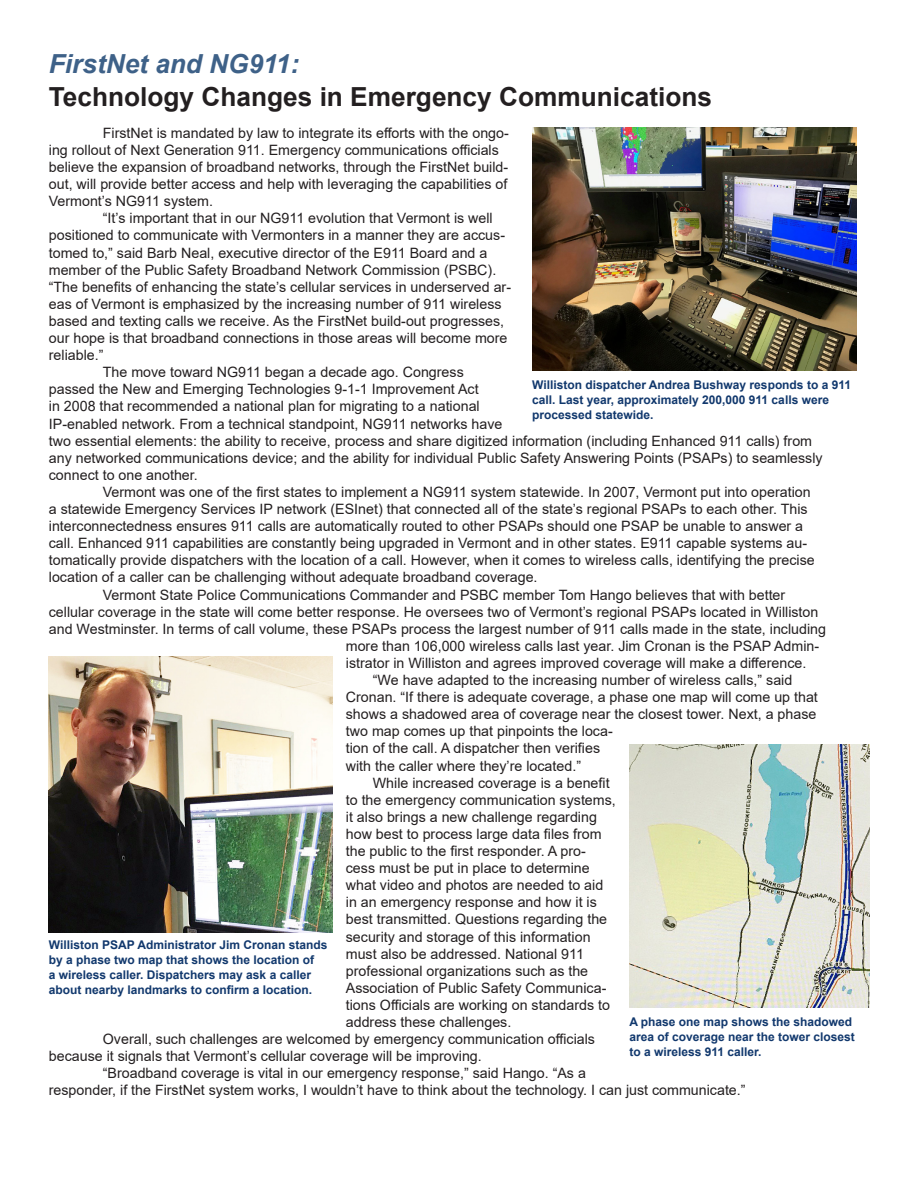
<style>
.page{position:relative;width:918px;height:1188px;background:#fff}
.page>*{position:absolute;margin:0;border:0;box-sizing:border-box;transform-origin:0 0}
.t1{font:700 26.25px "Arial";color:#231f20}
.t2{font:italic 700 26.25px "Arial";color:#3e6188}
.t3{font:14.25px/17.1px "Arial";color:#231f20}
.t4{font:700 12px/15px "Arial";color:#11386d}
</style>
<div class="page">
<img style="left:532px;top:127px;width:324px;height:243px">
<img style="left:49px;top:657px;width:283px;height:275px">
<img style="left:629px;top:744px;width:240px;height:264px">
<p class="t2" style="left:49px;top:46px;width:252px">FirstNet and NG911:</p>
<p class="t1" style="left:49px;top:78px;width:665px">Technology Changes in Emergency Communications</p>
<p class="t3" style="left:49px;top:124px;width:462px;text-indent:54px">FirstNet is mandated by law to integrate its efforts with the ongo&shy;ing rollout of Next Generation 911. Emergency communications officials believe the expansion of broadband networks, through the FirstNet build&shy;out, will provide better access and help with leveraging the capabilities of Vermont’s NG911 system.</p>
<p class="t3" style="left:49px;top:210px;width:464px;text-indent:54px">“It’s important that in our NG911 evolution that Vermont is well positioned to communicate with Vermonters in a manner they are accus&shy;tomed to,” said Barb Neal, executive director of the E911 Board and a member of the Public Safety Broadband Network Commission (PSBC). “The benefits of enhancing the state’s cellular services in underserved ar&shy;eas of Vermont is emphasized by the increasing number of 911 wireless based and texting calls we receive. As the FirstNet build-out progresses, our hope is that broadband connections in those areas will become more reliable.”</p>
<p class="t3" style="left:49px;top:364px;width:775px;text-indent:54px">The move toward NG911 began a decade ago. Congress<br>passed the New and Emerging Technologies 9-1-1 Improvement Act<br>in 2008 that recommended a national plan for migrating to a national<br>IP-enabled network. From a technical standpoint, NG911 networks have<br>two essential elements: the ability to receive, process and share digitized information (including Enhanced 911 calls) from any networked communications device; and the ability for individual Public Safety Answering Points (PSAPs) to seamlessly connect to one another.</p>
<p class="t3" style="left:49px;top:483px;width:767px;text-indent:54px">Vermont was one of the first states to implement a NG911 system statewide. In 2007, Vermont put into operation a statewide Emergency Services IP network (ESInet) that connected all of the state’s regional PSAPs to each other. This interconnectedness ensures 911 calls are automatically routed to other PSAPs should one PSAP be unable to answer a call. Enhanced 911 capabilities are constantly being upgraded in Vermont and in other states. E911 capable systems au&shy;tomatically provide dispatchers with the location of a call. However, when it comes to wireless calls, identifying the precise location of a caller can be challenging without adequate broadband coverage.</p>
<p class="t3" style="left:103px;top:586px;width:684px">Vermont State Police Communications Commander and PSBC member Tom Hango believes that with better</p>
<p class="t3" style="left:49px;top:603px;width:771px">cellular coverage in the state will come better response. He oversees two of Vermont’s regional PSAPs located in Williston</p>
<p class="t3" style="left:49px;top:620px;width:779px">and Westminster. In terms of call volume, these PSAPs process the largest number of 911 calls made in the state, including</p>
<p class="t3" style="left:346px;top:637px;width:475px">more than 106,000 wireless calls last year. Jim Cronan is the PSAP Admin-</p>
<p class="t3" style="left:346px;top:654px;width:462px">istrator in Williston and agrees improved coverage will make a difference.</p>
<p class="t3" style="left:346px;top:671px;width:474px;text-indent:27px">“We have adapted to the increasing number of wireless calls,” said Cronan. “If there is adequate coverage, a phase one map will come up that shows a shadowed area of coverage near the closest tower. Next, a phase two map comes up that pinpoints the loca-<br>tion of the call. A dispatcher then verifies<br>with the caller where they’re located.”</p>
<p class="t3" style="left:346px;top:774px;width:272px;text-indent:27px">While increased coverage is a benefit to the emergency communication systems, it also brings a new challenge regarding how best to process large data files from the public to the first responder. A pro&shy;cess must be put in place to determine what video and photos are needed to aid in an emergency response and how it is best transmitted. Questions regarding the security and storage of this information must also be addressed. National 911 professional organizations such as the Association of Public Safety Communica&shy;tions Officials are working on standards to address these challenges.</p>
<p class="t3" style="left:49px;top:1030px;width:548px;text-indent:54px">Overall, such challenges are welcomed by emergency communication officials because it signals that Vermont’s cellular coverage will be improving.</p>
<p class="t3" style="left:49px;top:1065px;width:698px;text-indent:54px">“Broadband coverage is vital in our emergency response,” said Hango. “As a<br>responder, if the FirstNet system works, I wouldn’t have to think about the technology. I can just communicate.”</p>
<p class="t4" style="left:532px;top:377px;width:320px">Williston dispatcher Andrea Bushway responds to a 911 call. Last year, approximately 200,000 911 calls were processed statewide.</p>
<p class="t4" style="left:49px;top:938px;width:280px">Williston PSAP Administrator Jim Cronan stands by a phase two map that shows the location of<br>a wireless caller. Dispatchers may ask a caller about nearby landmarks to confirm a location.</p>
<p class="t4" style="left:629px;top:1015px;width:227px">A phase one map shows the shadowed area of coverage near the tower closest to a wireless 911 caller.</p>
</div>
